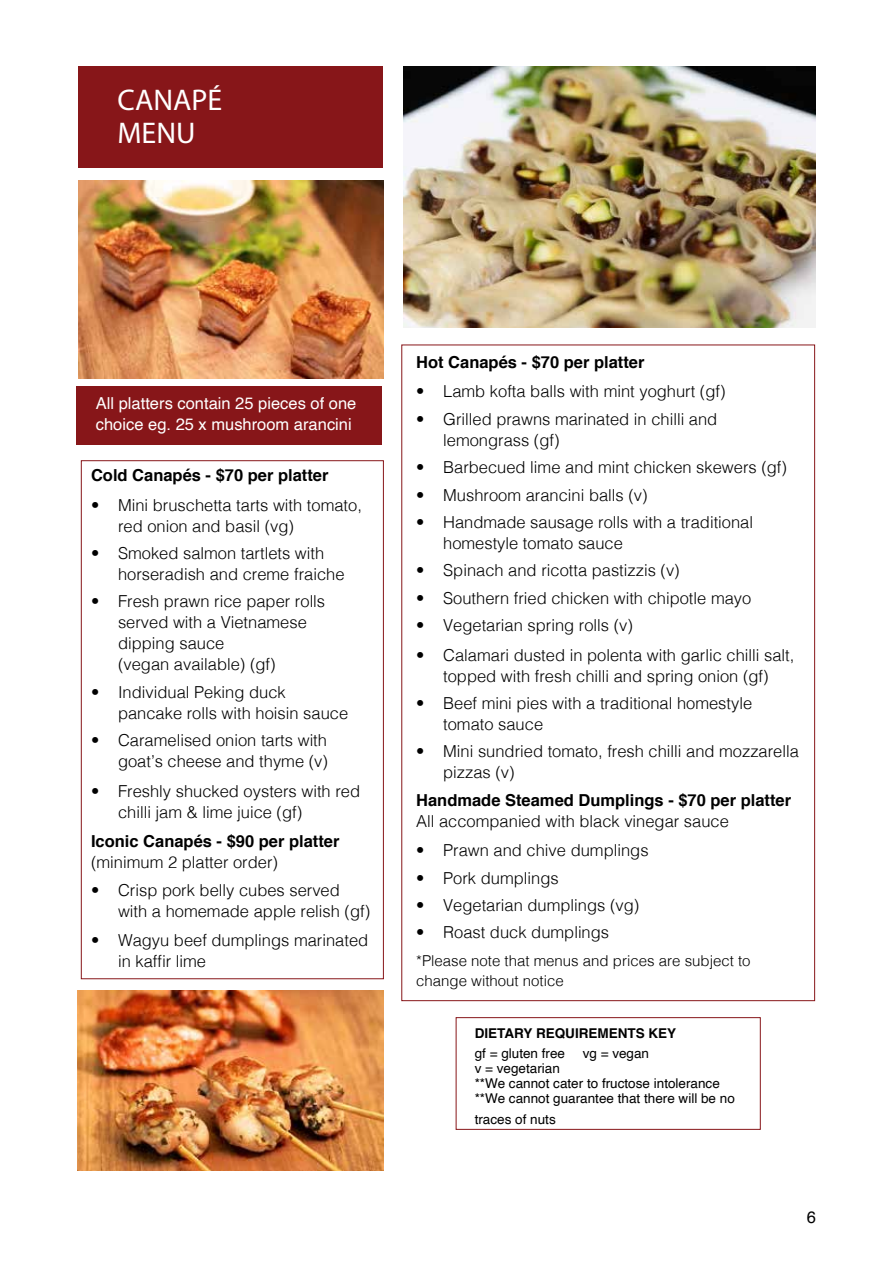
<style>
.page{position:relative;width:893px;height:1263px;background:#fff}
.page>*{position:absolute;margin:0;border:0;box-sizing:border-box;transform-origin:0 0}
.t1{font:30px/33px "Myriad Pro";color:#fff}
.t2{font:300 16.5px/21px "Helvetica";color:#000}
.t3{font:700 16.5px "Helvetica";color:#000}
.t4{font:16.5px/21px "Helvetica";color:#fff}
.t5{font:16.5px "Helvetica";color:#000}
.t6{font:300 15px/19.5px "Helvetica";color:#000}
.t7{font:13.5px/15px "Helvetica";color:#000}
.t8{font:700 13.5px "Helvetica";color:#000}
</style>
<div class="page">
<div style="left:456px;top:1017px;width:305px;height:113px;border:1px solid #871619"></div>
<div style="left:81px;top:460px;width:303px;height:519px;border:1px solid #871619"></div>
<div style="left:78px;top:66px;width:304px;height:102px;background:#871619"></div>
<div style="left:77px;top:386px;width:305px;height:58px;background:#871619"></div>
<img style="left:79px;top:181px;width:305px;height:197px">
<img style="left:77px;top:990px;width:307px;height:180px">
<img style="left:404px;top:66px;width:411px;height:261px">
<h1 class="t1" style="left:117px;top:83px;width:106px">CANAPÉ<br>MENU</h1>
<p class="t4" style="left:96px;top:393px;width:262px">All platters contain 25 pieces of one choice eg. 25 x mushroom arancini</p>
<p class="t3" style="left:91px;top:462px;width:239px">Cold Canapés - $70 per platter</p>
<p class="t2" style="left:118px;top:493px;width:245px;text-indent:-27px">• Mini bruschetta tarts with tomato, red onion and basil (vg)</p>
<p class="t2" style="left:118px;top:541px;width:228px;text-indent:-27px">• Smoked salmon tartlets with horseradish and creme fraiche</p>
<p class="t2" style="left:118px;top:590px;width:209px;text-indent:-27px">• Fresh prawn rice paper rolls served with a Vietnamese dipping sauce<br>(vegan available) (gf)</p>
<p class="t2" style="left:118px;top:680px;width:232px;text-indent:-27px">• Individual Peking duck pancake rolls with hoisin sauce</p>
<p class="t2" style="left:91px;top:729px;width:238px;text-align:right">• Caramelised onion tarts with goat’s cheese and thyme (v)</p>
<p class="t2" style="left:118px;top:779px;width:244px;text-indent:-27px">• Freshly shucked oysters with red chilli jam &amp; lime juice (gf)</p>
<p class="t3" style="left:91px;top:828px;width:250px">Iconic Canapés - $90 per platter</p>
<p class="t2" style="left:91px;top:851px;width:189px">(minimum 2 platter order)</p>
<p class="t2" style="left:118px;top:878px;width:254px;text-indent:-27px">• Crisp pork belly cubes served with a homemade apple relish (gf)</p>
<p class="t2" style="left:118px;top:929px;width:252px;text-indent:-27px">• Wagyu beef dumplings marinated in kaffir lime</p>
<p class="t3" style="left:416px;top:349px;width:230px">Hot Canapés - $70 per platter</p>
<p class="t2" style="left:416px;top:380px;width:311px">• Lamb kofta balls with mint yoghurt (gf)</p>
<p class="t2" style="left:443px;top:407px;width:276px;text-indent:-27px">• Grilled prawns marinated in chilli and lemongrass (gf)</p>
<p class="t2" style="left:416px;top:456px;width:372px">• Barbecued lime and mint chicken skewers (gf)</p>
<p class="t2" style="left:416px;top:483px;width:233px">• Mushroom arancini balls (v)</p>
<p class="t2" style="left:443px;top:510px;width:311px;text-indent:-27px">• Handmade sausage rolls with a traditional homestyle tomato sauce</p>
<p class="t2" style="left:416px;top:559px;width:265px">• Spinach and ricotta pastizzis (v)</p>
<p class="t2" style="left:416px;top:586px;width:337px">• Southern fried chicken with chipotle mayo</p>
<p class="t2" style="left:416px;top:613px;width:218px">• Vegetarian spring rolls (v)</p>
<p class="t2" style="left:416px;top:643px;width:380px;text-align:center">• Calamari dusted in polenta with garlic chilli salt, topped with fresh chilli and spring onion (gf)</p>
<p class="t2" style="left:443px;top:691px;width:311px;text-indent:-27px">• Beef mini pies with a traditional homestyle tomato sauce</p>
<p class="t2" style="left:443px;top:740px;width:357px;text-indent:-27px">• Mini sundried tomato, fresh chilli and mozzarella pizzas (v)</p>
<p class="t3" style="left:416px;top:787px;width:377px">Handmade Steamed Dumplings - $70 per platter</p>
<p class="t2" style="left:416px;top:809px;width:314px">All accompanied with black vinegar sauce</p>
<p class="t2" style="left:416px;top:839px;width:234px">• Prawn and chive dumplings</p>
<p class="t2" style="left:416px;top:866px;width:144px">• Pork dumplings</p>
<p class="t2" style="left:416px;top:893px;width:225px">• Vegetarian dumplings (vg)</p>
<p class="t2" style="left:416px;top:921px;width:194px">• Roast duck dumplings</p>
<p class="t6" style="left:416px;top:950px;width:336px">*Please note that menus and prices are subject to change without notice</p>
<p class="t8" style="left:475px;top:1023px;width:203px">DIETARY REQUIREMENTS KEY</p>
<p class="t7" style="left:475px;top:1046px;width:92px">gf = gluten free</p>
<p class="t7" style="left:583px;top:1046px;width:68px">vg = vegan</p>
<p class="t7" style="left:475px;top:1061px;width:262px">v = vegetarian<br>**We cannot cater to fructose intolerance **We cannot guarantee that there will be no</p>
<p class="t7" style="left:475px;top:1112px;width:83px">traces of nuts</p>
<p class="t5" style="left:807px;top:1205px;width:11px">6</p>
</div>
